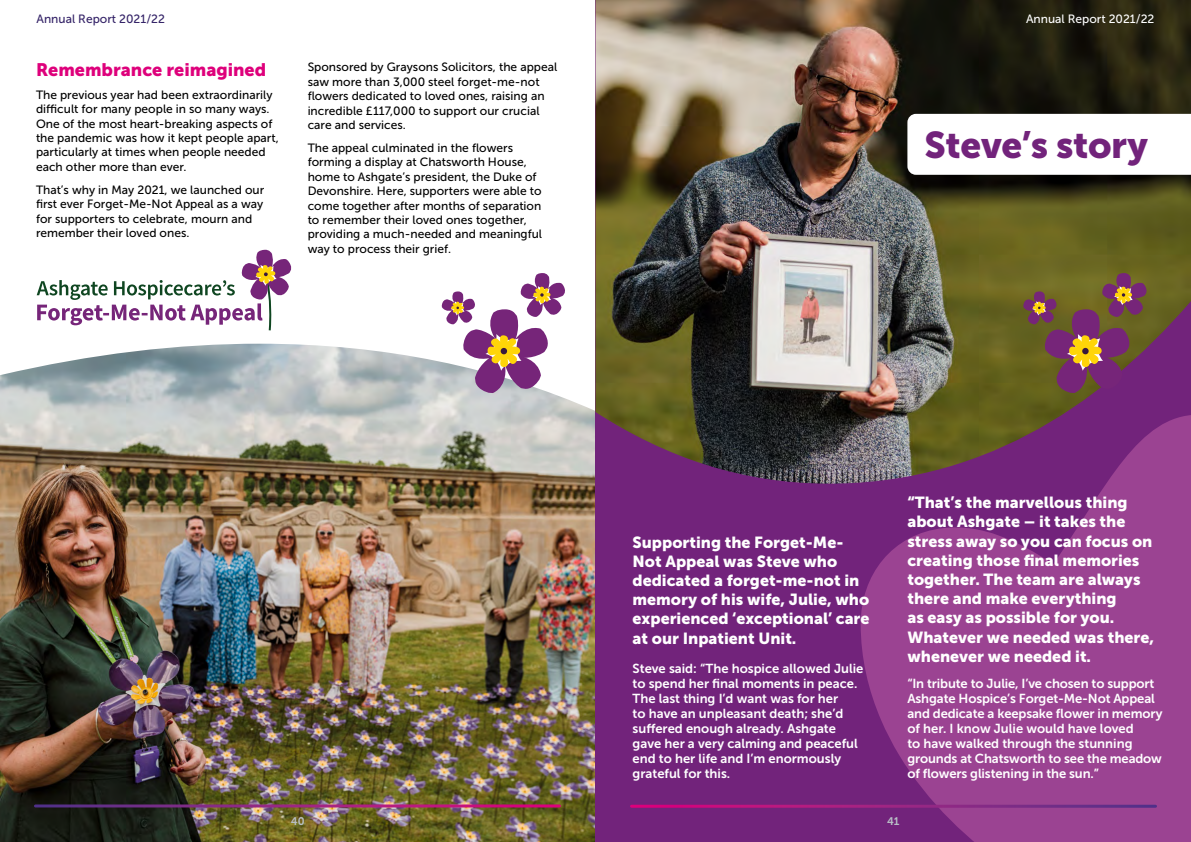
<style>
.page{position:relative;width:1191px;height:842px;background:#fff}
.page>*{position:absolute;margin:0;border:0;box-sizing:border-box;transform-origin:0 0}
.t1{font:37px "Museo Sans 900";letter-spacing:-.01em;color:#72237b}
.t2{font:18px "Museo Sans 900";color:#de007b}
.t3{font:16px/19.2px "Museo Sans 900";color:#fff}
.t4{font:13px/15px "Museo Sans 700";color:#fff}
.t5{font:12px/14.4px "Museo Sans 500";color:#000}
.t6{font:12px "Museo Sans 500";color:#352468}
.t7{font:12px "Museo Sans 500";color:#fff}
.t8{font:11px "Museo Sans 700";color:#b8bfc6}
</style>
<div class="page">
<img style="left:0;top:344px;width:595px;height:498px">
<svg style="left:441px;top:273px;width:125px;height:121px"></svg>
<svg style="left:37px;top:249px;width:255px;height:81px"></svg>
<div style="left:595px;top:0;width:596px;height:842px;background:#72237b"></div>
<svg style="left:860px;top:484px;width:331px;height:358px;fill:#9b4392"></svg>
<img style="left:595px;top:0;width:596px;height:484px">
<div style="left:907px;top:114px;width:284px;height:61px;background:#fff"></div>
<hr style="left:631px;top:805px;width:524px;height:3px;background:#fff">
<hr style="left:35px;top:804px;width:524px;height:3px;background:#fff">
<svg style="left:1022px;top:273px;width:125px;height:121px"></svg>
<p class="t6" style="left:36px;top:12px;width:130px">Annual Report 2021/22</p>
<h2 class="t2" style="left:36px;top:59px;width:232px">Remembrance reimagined</h2>
<p class="t5" style="left:36px;top:87px;width:244px">The previous year had been extraordinarily difficult for many people in so many ways.<br>One of the most heart-breaking aspects of the pandemic was how it kept people apart, particularly at times when people needed each other more than ever.</p>
<p class="t5" style="left:36px;top:182px;width:230px">That’s why in May 2021, we launched our first ever Forget-Me-Not Appeal as a way for supporters to celebrate, mourn and remember their loved ones.</p>
<p class="t5" style="left:308px;top:60px;width:251px">Sponsored by Graysons Solicitors, the appeal saw more than 3,000 steel forget-me-not flowers dedicated to loved ones, raising an incredible £117,000 to support our crucial care and services.</p>
<p class="t5" style="left:308px;top:141px;width:236px">The appeal culminated in the flowers forming a display at Chatsworth House, home to Ashgate’s president, the Duke of Devonshire. Here, supporters were able to come together after months of separation to remember their loved ones together, providing a much-needed and meaningful way to process their grief.</p>
<p class="t7" style="left:1026px;top:12px;width:130px">Annual Report 2021/22</p>
<h1 class="t1" style="left:924px;top:124px;width:225px">Steve’s story</h1>
<h3 class="t3" style="left:632px;top:532px;width:238px">Supporting the Forget-Me-<br>Not Appeal was Steve who dedicated a forget-me-not in memory of his wife, Julie, who experienced ‘exceptional’ care at our Inpatient Unit.</h3>
<p class="t4" style="left:632px;top:661px;width:232px">Steve said: “The hospice allowed Julie to spend her final moments in peace.<br>The last thing I’d want was for her<br>to have an unpleasant death; she’d suffered enough already. Ashgate gave her a very calming and peaceful end to her life and I’m enormously grateful for this.</p>
<p class="t3" style="left:907px;top:493px;width:248px">“That’s the marvellous thing about Ashgate – it takes the stress away so you can focus on creating those final memories together. The team are always there and make everything<br>as easy as possible for you.<br>Whatever we needed was there, whenever we needed it.</p>
<p class="t4" style="left:907px;top:676px;width:256px">“In tribute to Julie, I’ve chosen to support Ashgate Hospice’s Forget-Me-Not Appeal and dedicate a keepsake flower in memory of her. I know Julie would have loved<br>to have walked through the stunning grounds at Chatsworth to see the meadow of flowers glistening in the sun.”</p>
<p class="t8" style="left:291px;top:815px;width:15px">40</p>
<p class="t8" style="left:887px;top:815px;width:14px">41</p>
</div>
